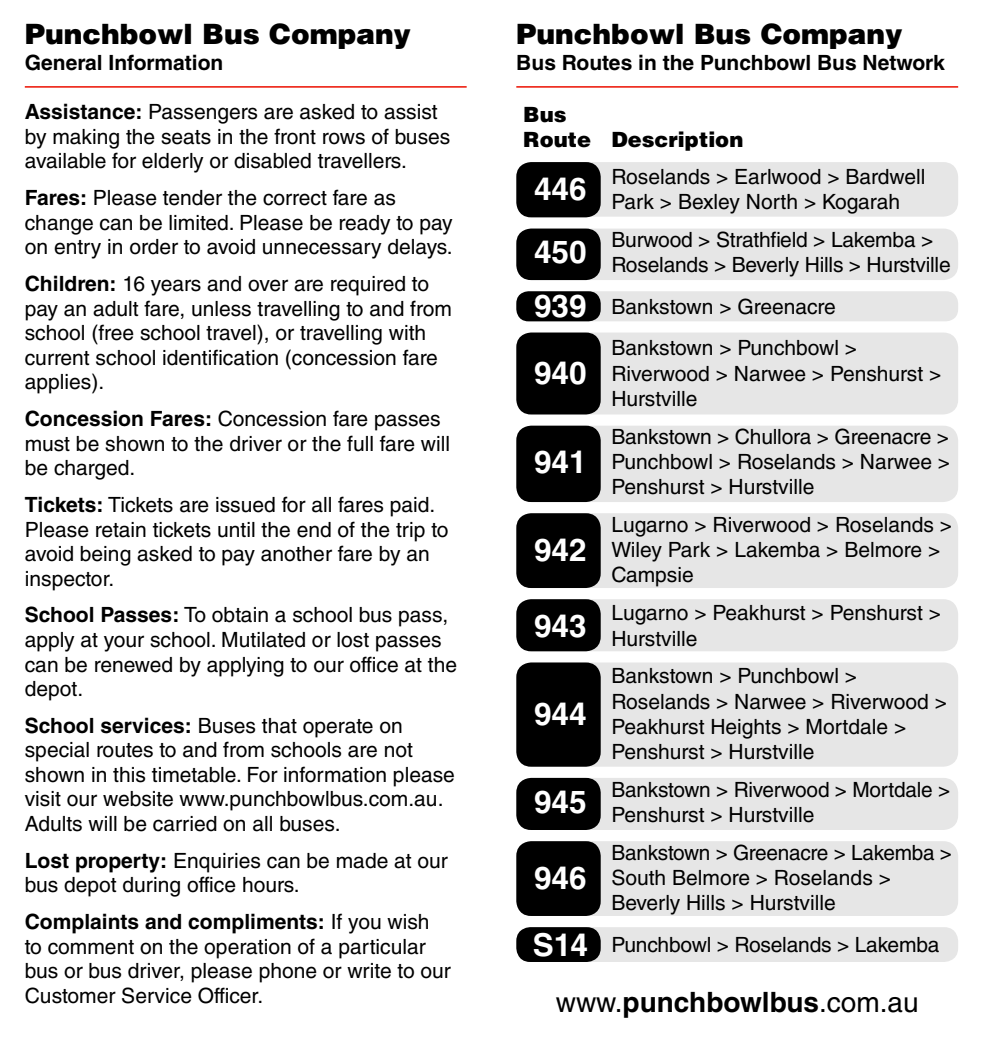
<style>
.page{position:relative;width:983px;height:1042px;background:#fff}
.page>*{position:absolute;margin:0;border:0;box-sizing:border-box;transform-origin:0 0}
.t1{font:700 31.5px "Helvetica LT Std";color:#fff}
.t2{font:900 28px "Helvetica LT Std";color:#000}
.t3{font:700 28px "Helvetica LT Std";color:#000}
.t4{font:21px/24.5px "Helvetica LT Std";color:#000}
.t5{font:700 21px "Helvetica LT Std";color:#000}
.t6{font:900 21px/25.2px "Helvetica LT Std";color:#000}
.s1{font-weight:700}
.s2{font-weight:700;font-size:31.5px;color:#fff}
.s3{font-weight:400}
</style>
<div class="page">
<hr style="left:25px;top:86px;width:441px;height:2px;background:#ee3124">
<div style="left:516px;top:162px;width:441px;height:55px;background:#e6e6e6;border-radius:15px"></div>
<div style="left:516px;top:162px;width:84px;height:55px;background:#000;border-radius:15px"></div>
<div style="left:516px;top:229px;width:441px;height:51px;background:#e6e6e6;border-radius:15px"></div>
<div style="left:516px;top:229px;width:84px;height:51px;background:#000;border-radius:15px"></div>
<div style="left:516px;top:927px;width:441px;height:35px;background:#e6e6e6;border-radius:14px"></div>
<div style="left:516px;top:927px;width:84px;height:35px;background:#000;border-radius:14px"></div>
<div style="left:516px;top:291px;width:441px;height:30px;background:#e6e6e6;border-radius:12px"></div>
<div style="left:516px;top:291px;width:84px;height:30px;background:#000;border-radius:12px"></div>
<div style="left:516px;top:332px;width:441px;height:82px;background:#e6e6e6;border-radius:15px"></div>
<div style="left:516px;top:332px;width:84px;height:82px;background:#000;border-radius:15px"></div>
<div style="left:516px;top:599px;width:441px;height:52px;background:#e6e6e6;border-radius:15px"></div>
<div style="left:516px;top:599px;width:84px;height:52px;background:#000;border-radius:15px"></div>
<div style="left:516px;top:778px;width:441px;height:52px;background:#e6e6e6;border-radius:15px"></div>
<div style="left:516px;top:778px;width:84px;height:52px;background:#000;border-radius:15px"></div>
<div style="left:516px;top:426px;width:441px;height:76px;background:#e6e6e6;border-radius:15px"></div>
<div style="left:516px;top:426px;width:84px;height:76px;background:#000;border-radius:15px"></div>
<div style="left:516px;top:513px;width:441px;height:75px;background:#e6e6e6;border-radius:15px"></div>
<div style="left:516px;top:513px;width:84px;height:75px;background:#000;border-radius:15px"></div>
<div style="left:516px;top:662px;width:441px;height:105px;background:#e6e6e6;border-radius:15px"></div>
<div style="left:516px;top:662px;width:84px;height:105px;background:#000;border-radius:15px"></div>
<div style="left:516px;top:841px;width:441px;height:75px;background:#e6e6e6;border-radius:15px"></div>
<div style="left:516px;top:841px;width:84px;height:75px;background:#000;border-radius:15px"></div>
<hr style="left:516px;top:86px;width:441px;height:2px;background:#ee3124">
<h2 class="t2" style="left:25px;top:16px;width:387px">Punchbowl Bus Company</h2>
<p class="t5" style="left:25px;top:49px;width:200px">General Information</p>
<p class="t4" style="left:25px;top:100px;width:427px"><span class="s1">Assistance:</span> Passengers are asked to assist by making the seats in the front rows of buses available for elderly or disabled travellers.</p>
<p class="t4" style="left:25px;top:186px;width:429px"><span class="s1">Fares:</span> Please tender the correct fare as change can be limited. Please be ready to pay on entry in order to avoid unnecessary delays.</p>
<p class="t4" style="left:25px;top:271px;width:428px"><span class="s1">Children:</span> 16 years and over are required to pay an adult fare, unless travelling to and from school (free school travel), or travelling with current school identification (concession fare applies).</p>
<p class="t4" style="left:25px;top:406px;width:426px"><span class="s1">Concession Fares:</span> Concession fare passes must be shown to the driver or the full fare will be charged.</p>
<p class="t4" style="left:25px;top:492px;width:425px"><span class="s1">Tickets:</span> Tickets are issued for all fares paid.<br>Please retain tickets until the end of the trip to avoid being asked to pay another fare by an inspector.</p>
<p class="t4" style="left:25px;top:603px;width:433px"><span class="s1">School Passes:</span> To obtain a school bus pass, apply at your school. Mutilated or lost passes can be renewed by applying to our office at the depot.</p>
<p class="t4" style="left:25px;top:713px;width:431px"><span class="s1">School services:</span> Buses that operate on special routes to and from schools are not shown in this timetable. For information please visit our website www.punchbowlbus.com.au.<br>Adults will be carried on all buses.</p>
<p class="t4" style="left:25px;top:848px;width:424px"><span class="s1">Lost property:</span> Enquiries can be made at our bus depot during office hours.</p>
<p class="t4" style="left:25px;top:909px;width:427px"><span class="s1">Complaints and compliments:</span> If you wish to comment on the operation of a particular bus or bus driver, please phone or write to our Customer Service Officer.</p>
<h2 class="t2" style="left:516px;top:16px;width:387px">Punchbowl Bus Company</h2>
<p class="t5" style="left:516px;top:49px;width:430px">Bus Routes in the Punchbowl Bus Network</p>
<p class="t6" style="left:523px;top:101px;width:221px">Bus<br>Route Description</p>
<h1 class="t1" style="left:534px;top:170px;width:54px">446</h1>
<p class="t4" style="left:611px;top:164px;width:315px;line-height:25.2px">Roselands &gt; Earlwood &gt; Bardwell<br>Park &gt; Bexley North &gt; Kogarah</p>
<h1 class="t1" style="left:534px;top:233px;width:54px">450</h1>
<p class="t4" style="left:611px;top:227px;width:341px;line-height:25.2px">Burwood &gt; Strathfield &gt; Lakemba &gt;<br>Roselands &gt; Beverly Hills &gt; Hurstville</p>
<p class="t4" style="left:534px;top:294px;width:303px"><span class="s2">939</span> Bankstown &gt; Greenacre</p>
<h1 class="t1" style="left:534px;top:354px;width:54px">940</h1>
<h1 class="t1" style="left:534px;top:442px;width:54px">941</h1>
<h1 class="t1" style="left:534px;top:531px;width:54px">942</h1>
<p class="t4" style="left:611px;top:335px;width:331px;line-height:25.2px">Bankstown &gt; Punchbowl &gt;<br>Riverwood &gt; Narwee &gt; Penshurst &gt;<br>Hurstville</p>
<p class="t4" style="left:611px;top:424px;width:340px;line-height:25.2px;text-align:justify">Bankstown &gt; Chullora &gt; Greenacre &gt; Punchbowl &gt; Roselands &gt; Narwee &gt; Penshurst &gt; Hurstville</p>
<p class="t4" style="left:611px;top:512px;width:342px;line-height:25.2px">Lugarno &gt; Riverwood &gt; Roselands &gt;<br>Wiley Park &gt; Lakemba &gt; Belmore &gt;<br>Campsie</p>
<h1 class="t1" style="left:534px;top:606px;width:54px">943</h1>
<p class="t4" style="left:611px;top:600px;width:331px;line-height:25.2px">Lugarno &gt; Peakhurst &gt; Penshurst &gt;<br>Hurstville</p>
<h1 class="t1" style="left:534px;top:695px;width:54px">944</h1>
<p class="t4" style="left:611px;top:663px;width:337px;line-height:25.2px">Bankstown &gt; Punchbowl &gt;<br>Roselands &gt; Narwee &gt; Riverwood &gt;<br>Peakhurst Heights &gt; Mortdale &gt;<br>Penshurst &gt; Hurstville</p>
<h1 class="t1" style="left:534px;top:783px;width:54px">945</h1>
<p class="t4" style="left:611px;top:777px;width:340px;line-height:25.2px">Bankstown &gt; Riverwood &gt; Mortdale &gt;<br>Penshurst &gt; Hurstville</p>
<p class="t4" style="left:611px;top:840px;width:342px;line-height:25.2px">Bankstown &gt; Greenacre &gt; Lakemba &gt;<br>South Belmore &gt; Roselands &gt;<br>Beverly Hills &gt; Hurstville</p>
<p class="t4" style="left:532px;top:932px;width:408px"><span class="s2">S14</span> Punchbowl &gt; Roselands &gt; Lakemba</p>
<h2 class="t3" style="left:555px;top:985px;width:364px"><span class="s3">www.</span>punchbowlbus<span class="s3">.com.au</span></h2>
<h1 class="t1" style="left:534px;top:859px;width:54px">946</h1>
</div>
